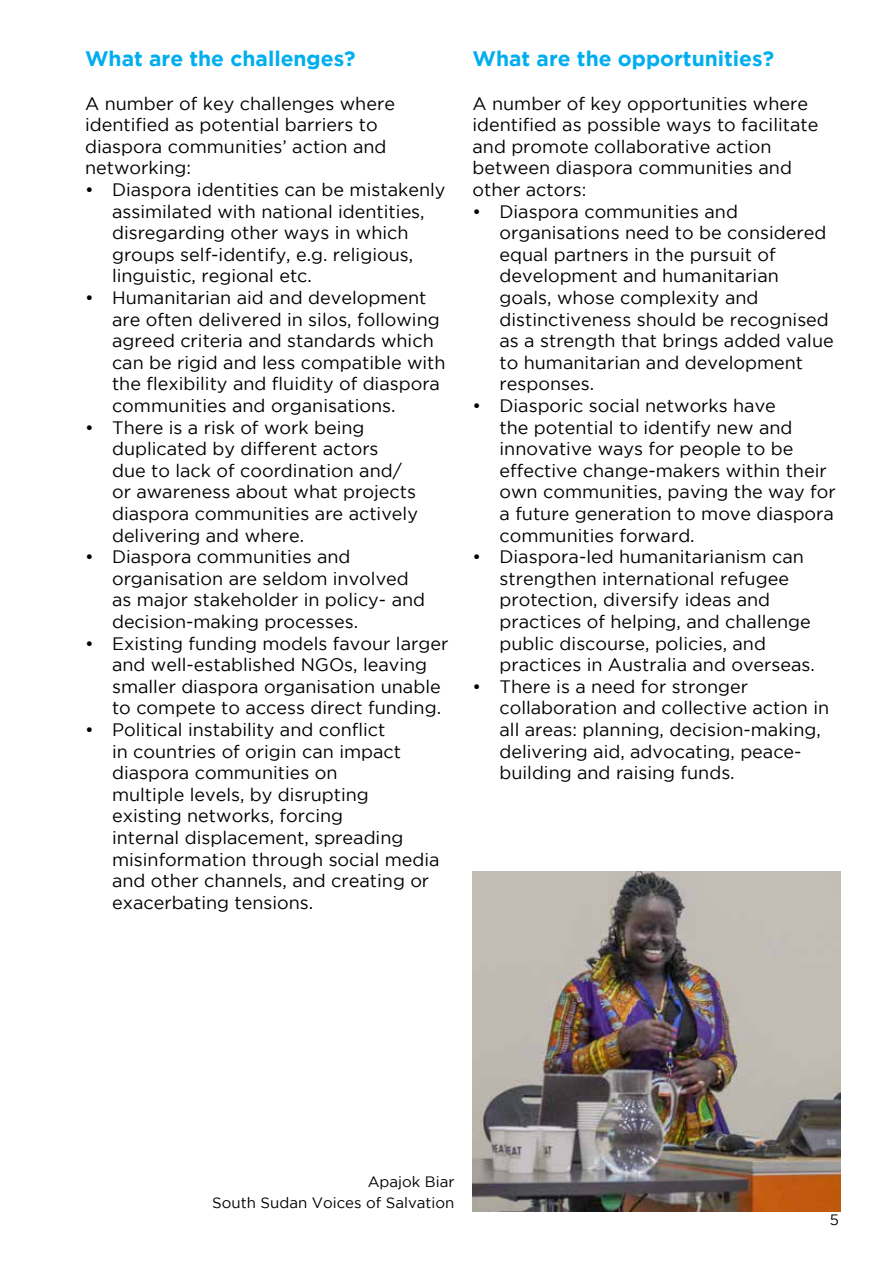
<style>
.page{position:relative;width:893px;height:1263px;background:#fff}
.page>*{position:absolute;margin:0;border:0;box-sizing:border-box;transform-origin:0 0}
.t1{font:700 21px "Gotham";color:#00aeef}
.t2{font:18px/21.6px "Gotham";color:#000}
.t3{font:15px "Gotham";color:#000}
</style>
<div class="page">
<img style="left:472px;top:872px;width:368px;height:340px">
<p class="t1" style="left:85px;top:47px;width:272px">What are the challenges?</p>
<p class="t2" style="left:85px;top:92px;width:311px">A number of key challenges where identified as potential barriers to diaspora communities’ action and networking:</p>
<p class="t2" style="left:112px;top:179px;width:335px;text-indent:-27px">• Diaspora identities can be mistakenly assimilated with national identities, disregarding other ways in which groups self-identify, e.g. religious, linguistic, regional etc.</p>
<p class="t2" style="left:112px;top:287px;width:335px;text-indent:-27px">• Humanitarian aid and development are often delivered in silos, following agreed criteria and standards which can be rigid and less compatible with the flexibility and fluidity of diaspora communities and organisations.</p>
<p class="t2" style="left:112px;top:416px;width:307px;text-indent:-27px">• There is a risk of work being duplicated by different actors<br>due to lack of coordination and/ or awareness about what projects diaspora communities are actively delivering and where.</p>
<p class="t2" style="left:112px;top:546px;width:315px;text-indent:-27px">• Diaspora communities and organisation are seldom involved as major stakeholder in policy- and decision-making processes.</p>
<p class="t2" style="left:112px;top:632px;width:338px;text-indent:-27px">• Existing funding models favour larger and well-established NGOs, leaving smaller diaspora organisation unable to compete to access direct funding.</p>
<p class="t2" style="left:112px;top:719px;width:329px;text-indent:-27px">• Political instability and conflict<br>in countries of origin can impact diaspora communities on<br>multiple levels, by disrupting existing networks, forcing<br>internal displacement, spreading misinformation through social media and other channels, and creating or exacerbating tensions.</p>
<p class="t1" style="left:472px;top:47px;width:303px">What are the opportunities?</p>
<p class="t2" style="left:472px;top:92px;width:347px">A number of key opportunities where identified as possible ways to facilitate and promote collaborative action between diaspora communities and other actors:</p>
<p class="t2" style="left:499px;top:200px;width:336px;text-indent:-27px">• Diaspora communities and organisations need to be considered equal partners in the pursuit of development and humanitarian goals, whose complexity and distinctiveness should be recognised as a strength that brings added value to humanitarian and development responses.</p>
<p class="t2" style="left:499px;top:395px;width:338px;text-indent:-27px">• Diasporic social networks have<br>the potential to identify new and innovative ways for people to be effective change-makers within their own communities, paving the way for a future generation to move diaspora communities forward.</p>
<p class="t2" style="left:499px;top:546px;width:317px;text-indent:-27px">• Diaspora-led humanitarianism can strengthen international refugee protection, diversify ideas and practices of helping, and challenge public discourse, policies, and practices in Australia and overseas.</p>
<p class="t2" style="left:499px;top:675px;width:331px;text-indent:-27px">• There is a need for stronger collaboration and collective action in all areas: planning, decision-making, delivering aid, advocating, peace&shy;building and raising funds.</p>
<p class="t3" style="left:368px;top:1173px;width:88px">Apajok Biar</p>
<p class="t3" style="left:212px;top:1194px;width:244px">South Sudan Voices of Salvation</p>
<p class="t3" style="left:830px;top:1211px;width:11px">5</p>
</div>
